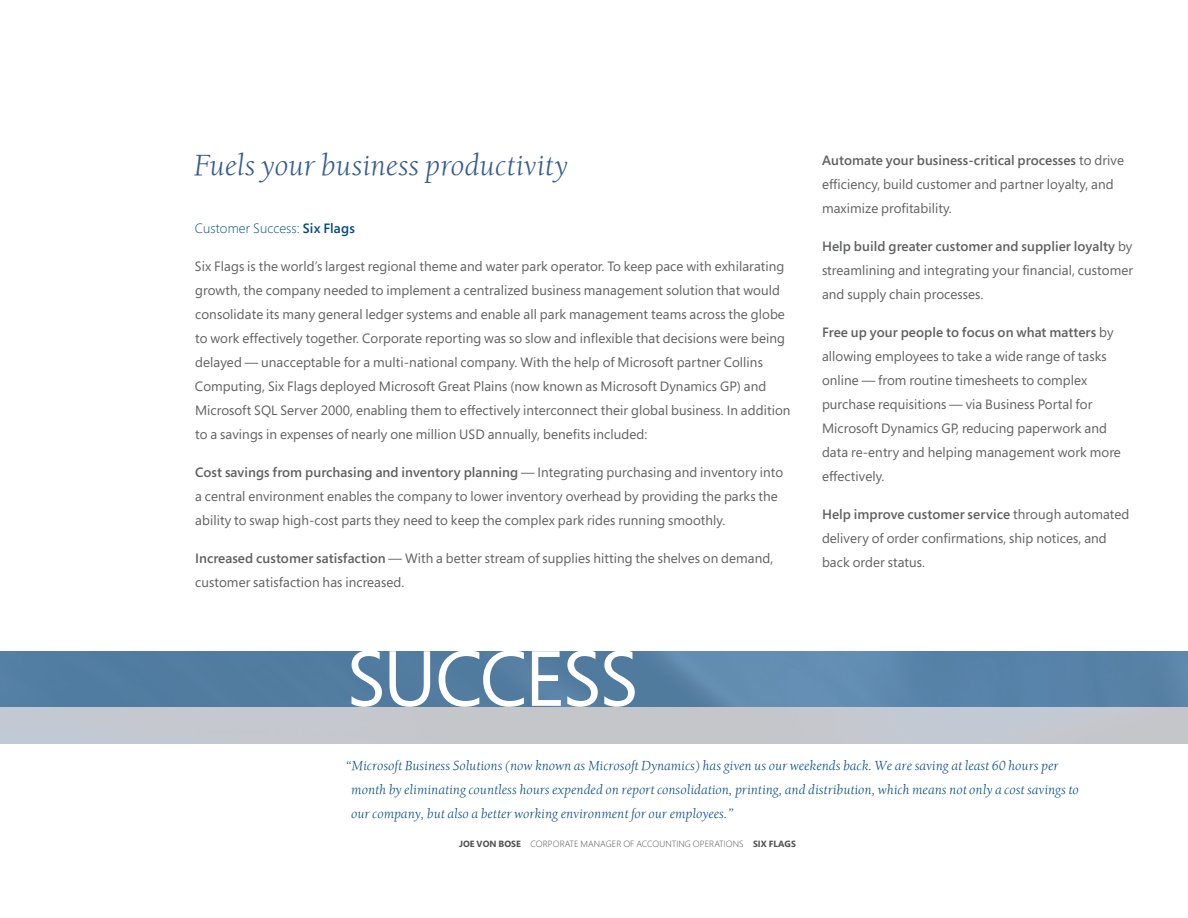
<style>
.page{position:relative;width:1188px;height:918px;background:#fff}
.page>*{position:absolute;margin:0;border:0;box-sizing:border-box;transform-origin:0 0}
.t1{font:78px "Segoe";letter-spacing:-.03em;color:#fff}
.t2{font:italic 30px "Berkeley Old ITCTT Book";color:#365d91}
.t3{font:13.5px/24px "Segoe";letter-spacing:.005em;color:#5f6062}
.t4{font:italic 13.5px/24px "Berkeley Old ITCTT Book";letter-spacing:.005em;color:#034981}
.t5{font:300 13.5px "Segoe";letter-spacing:.01em;color:#034981}
.t6{font:300 9px "Segoe";letter-spacing:.005em;color:#515153}
.s1{font-weight:600}
.s2{font-weight:700}
</style>
<div class="page">
<div style="left:0;top:706px;width:1188px;height:38px;background:#c4c7ce"></div>
<img style="left:0;top:651px;width:1188px;height:55px">
<h2 class="t2" style="left:193px;top:147px;width:376px">Fuels your business productivity</h2>
<p class="t5" style="left:195px;top:219px;width:162px">CUSTOMER SUCCESS: <span class="s1">Six Flags</span></p>
<p class="t3" style="left:195px;top:254px;width:597px">Six Flags is the world’s largest regional theme and water park operator. To keep pace with exhilarating growth, the company needed to implement a centralized business management solution that would consolidate its many general ledger systems and enable all park management teams across the globe to work effectively together. Corporate reporting was so slow and inflexible that decisions were being delayed — unacceptable for a multi-national company. With the help of Microsoft partner Collins Computing, Six Flags deployed Microsoft Great Plains (now known as Microsoft Dynamics GP) and Microsoft SQL Server 2000, enabling them to effectively interconnect their global business. In addition to a savings in expenses of nearly one million USD annually, benefits included:</p>
<p class="t3" style="left:195px;top:460px;width:590px"><span class="s1">Cost savings from purchasing and inventory planning</span> — Integrating purchasing and inventory into a central environment enables the company to lower inventory overhead by providing the parks the ability to swap high-cost parts they need to keep the complex park rides running smoothly.</p>
<p class="t3" style="left:195px;top:546px;width:580px"><span class="s1">I ncreased customer satisfaction</span> — With a better stream of supplies hitting the shelves on demand, customer satisfaction has increased.</p>
<h1 class="t1" style="left:347px;top:625px;width:293px">SUCCESS</h1>
<p class="t3" style="left:822px;top:148px;width:304px"><span class="s1">Automate your business-critical processes</span> to drive efficiency, build customer and partner loyalty, and maximize profitability.</p>
<p class="t3" style="left:822px;top:234px;width:313px;text-align:justify"><span class="s1">Help build greater customer and supplier loyalty</span> by streamlining and integrating your financial, customer and supply chain processes.</p>
<p class="t3" style="left:822px;top:320px;width:300px"><span class="s1">Free up your people to focus on what matters</span> by allowing employees to take a wide range of tasks online — from routine timesheets to complex purchase requisitions — via Business Portal for Microsoft Dynamics GP, reducing paperwork and data re-entry and helping management work more effectively.</p>
<p class="t3" style="left:822px;top:502px;width:309px"><span class="s1">Help improve customer service</span> through automated delivery of order confirmations, ship notices, and back order status.</p>
<p class="t4" style="left:351px;top:753px;width:729px;text-indent:-6px">“Microsoft Business Solutions (now known as Microsoft Dynamics) has given us our weekends back. We are saving at least 60 hours per month by eliminating countless hours expended on report consolidation, printing, and distribution, which means not only a cost savings to our company, but also a better working environment for our employees.”</p>
<p class="t6" style="left:459px;top:837px;width:321px"><span class="s2">JOE VON BOSE</span> CORPORATE MANAG ER OF ACCOUNTI NG OP ERATIONS <span class="s2">SIX FLAGS</span></p>
</div>
